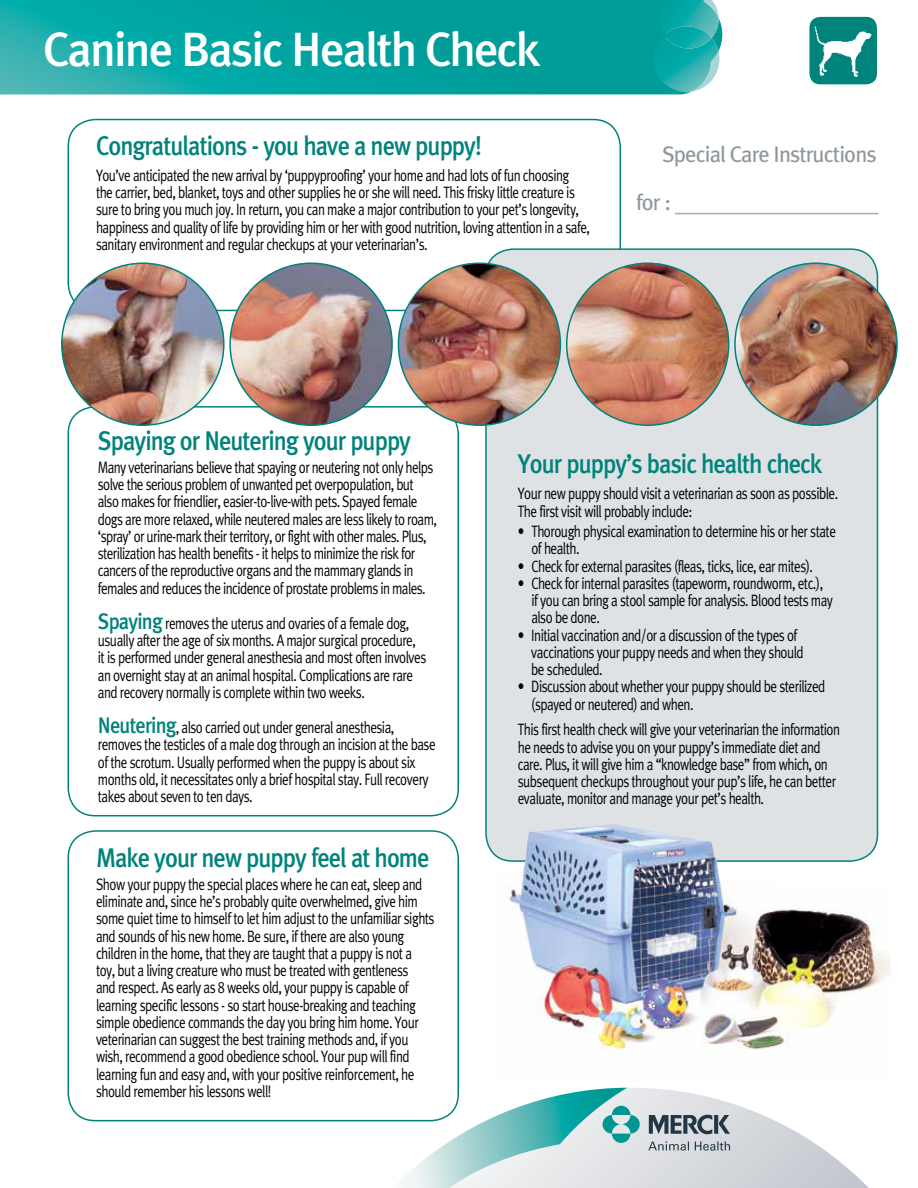
<style>
.page{position:relative;width:918px;height:1188px;background:#fff}
.page>*{position:absolute;margin:0;border:0;box-sizing:border-box;transform-origin:0 0}
.t1{font:500 48px "Meta Plus";letter-spacing:-.04em;color:#fff}
.t2{font:500 27px "Meta Plus";letter-spacing:-.04em;color:#00837b;scale:.9 1}
.t3{font:22.5px/48px "Meta Plus";letter-spacing:-.04em;color:#8e979d}
.t4{font:16.5px/17.2px "Meta Plus Normal";letter-spacing:-.04em;color:#000;scale:.8 1}
.s1{font-family:"Meta Plus";font-weight:500;font-size:22.5px;color:#00837b}
</style>
<div class="page">
<svg style="left:0;top:0;width:691px;height:94px;background:#07a3a0"></svg>
<svg style="left:654px;top:0;width:68px;height:92px;background:#31b3b1"></svg>
<div style="left:809px;top:17px;width:68px;height:67px;background:#00837b;border-radius:11px"></div>
<img style="left:814px;top:26px;width:58px;height:50px">
<div style="left:68px;top:119px;width:553px;height:192px;border:2px solid #00837b;border-radius:27px"></div>
<div style="left:68px;top:406px;width:391px;height:410px;border:2px solid #00837b;border-radius:27px"></div>
<div style="left:68px;top:830px;width:391px;height:291px;border:2px solid #00837b;border-radius:27px"></div>
<div style="left:486px;top:249px;width:392px;height:612px;background:#dee2e5;border-radius:27px"></div>
<img style="left:398px;top:263px;width:162px;height:162px;border-radius:81px">
<img style="left:567px;top:263px;width:162px;height:162px;border-radius:81px">
<img style="left:735px;top:263px;width:162px;height:162px;border-radius:81px">
<hr style="left:675px;top:213px;width:203px;height:1px;background:#a2aab0">
<img style="left:496px;top:823px;width:394px;height:227px">
<img style="left:62px;top:263px;width:162px;height:162px;border-radius:81px">
<img style="left:230px;top:263px;width:162px;height:162px;border-radius:81px">
<svg style="left:640px;top:1088px;width:229px;height:100px"></svg>
<svg style="left:393px;top:1088px;width:247px;height:100px"></svg>
<svg style="left:648px;top:1115px;width:82px;height:36px;background:#979fa7"></svg>
<h1 class="t1" style="left:43px;top:21px;width:498px">Canine Basic Health Check</h1>
<h2 class="t2" style="left:96px;top:130px;width:430px">Congratulations - you have a new puppy!</h2>
<p class="t4" style="left:96px;top:166px;width:619px">You’ve anticipated the new arrival by ‘puppyproofing’ your home and had lots of fun choosing the carrier, bed, blanket, toys and other supplies he or she will need. This frisky little creature is sure to bring you much joy. In return, you can make a major contribution to your pet’s longevity, happiness and quality of life by providing him or her with good nutrition, loving attention in a safe, sanitary environment and regular checkups at your veterinarian’s.</p>
<h3 class="t3" style="left:636px;top:130px;width:242px;text-indent:26px">Special Care Instructions for :</h3>
<h2 class="t2" style="left:98px;top:425px;width:350px">Spaying or Neutering your puppy</h2>
<p class="t4" style="left:98px;top:458px;width:426px">Many veterinarians believe that spaying or neutering not only helps solve the serious problem of unwanted pet overpopulation, but also makes for friendlier, easier-to-live-with pets. Spayed female dogs are more relaxed, while neutered males are less likely to roam, ‘spray’ or urine-mark their territory, or fight with other males. Plus, sterilization has health benefits - it helps to minimize the risk for cancers of the reproductive organs and the mammary glands in females and reduces the incidence of prostate problems in males.</p>
<p class="t4" style="left:98px;top:614px;width:412px"><span class="s1">Spaying</span> removes the uterus and ovaries of a female dog, usually after the age of six months. A major surgical procedure, it is performed under general anesthesia and most often involves an overnight stay at an animal hospital. Complications are rare and recovery normally is complete within two weeks.</p>
<p class="t4" style="left:98px;top:719px;width:424px"><span class="s1">Neutering</span>, also carried out under general anesthesia, removes the testicles of a male dog through an incision at the base of the scrotum. Usually performed when the puppy is about six months old, it necessitates only a brief hospital stay. Full recovery takes about seven to ten days.</p>
<h2 class="t2" style="left:96px;top:842px;width:372px">Make your new puppy feel at home</h2>
<p class="t4" style="left:96px;top:875px;width:425px">Show your puppy the special places where he can eat, sleep and eliminate and, since he’s probably quite overwhelmed, give him some quiet time to himself to let him adjust to the unfamiliar sights and sounds of his new home. Be sure, if there are also young children in the home, that they are taught that a puppy is not a toy, but a living creature who must be treated with gentleness<br>and respect. As early as 8 weeks old, your puppy is capable of learning specific lessons - so start house-breaking and teaching simple obedience commands the day you bring him home. Your veterinarian can suggest the best training methods and, if you wish, recommend a good obedience school. Your pup will find learning fun and easy and, with your positive reinforcement, he should remember his lessons well!</p>
<h2 class="t2" style="left:518px;top:448px;width:340px">Your puppy’s basic health check</h2>
<p class="t4" style="left:518px;top:485px;width:402px">Your new puppy should visit a veterinarian as soon as possible.<br>The first visit will probably include:</p>
<p class="t4" style="left:531px;top:523px;width:382px;text-indent:-13px">• Thorough physical examination to determine his or her state of health.</p>
<p class="t4" style="left:518px;top:557px;width:371px">• Check for external parasites (fleas, ticks, lice, ear mites).</p>
<p class="t4" style="left:531px;top:574px;width:379px;text-indent:-13px">• Check for internal parasites (tapeworm, roundworm, etc.), if you can bring a stool sample for analysis. Blood tests may also be done.</p>
<p class="t4" style="left:531px;top:626px;width:342px;text-indent:-13px">• Initial vaccination and/or a discussion of the types of vaccinations your puppy needs and when they should be scheduled.</p>
<p class="t4" style="left:531px;top:678px;width:369px;text-indent:-14px">• Discussion about whether your puppy should be sterilized (spayed or neutered) and when.</p>
<p class="t4" style="left:518px;top:721px;width:404px">This first health check will give your veterinarian the information he needs to advise you on your puppy’s immediate diet and care. Plus, it will give him a “knowledge base” from which, on subsequent checkups throughout your pup’s life, he can better evaluate, monitor and manage your pet’s health.</p>
</div>
